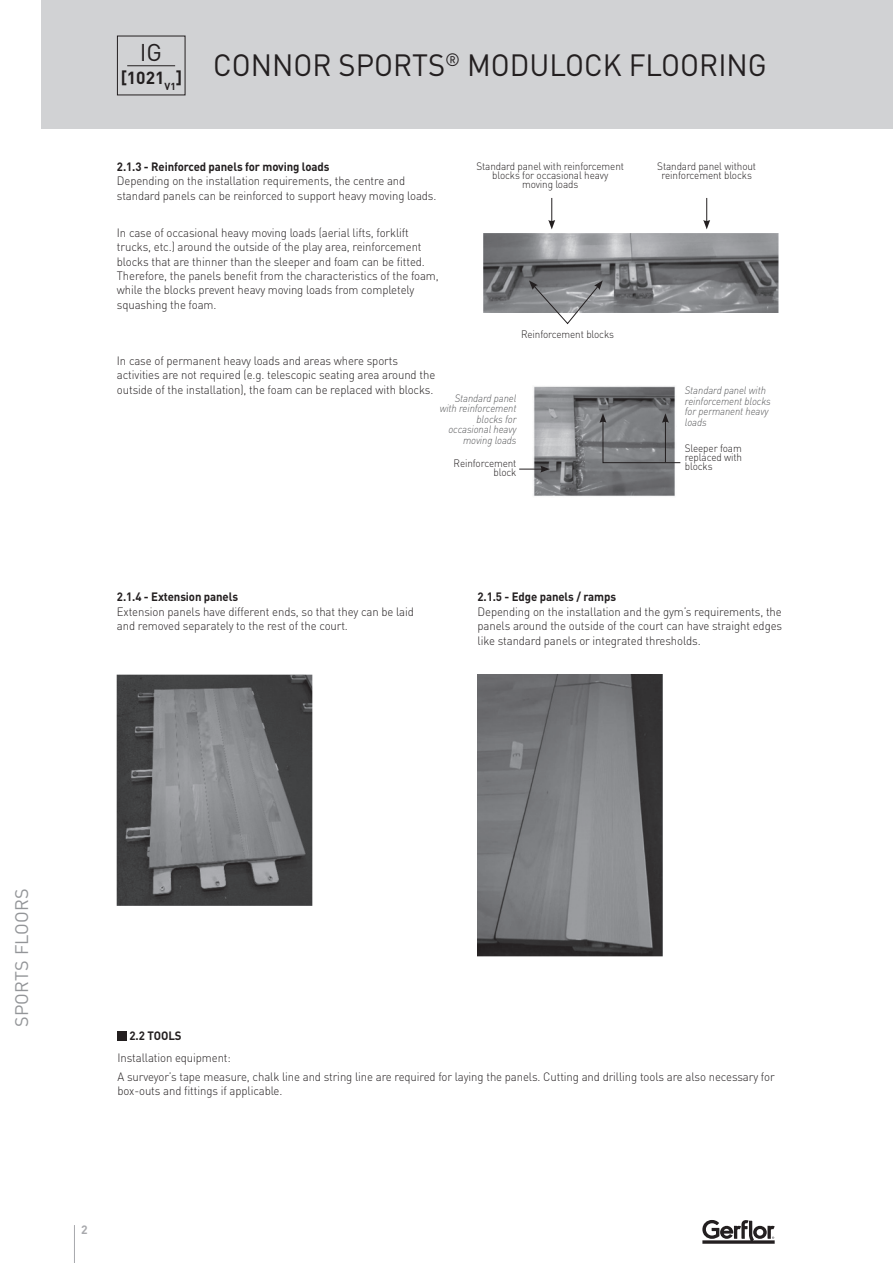
<style>
.page{position:relative;width:893px;height:1263px;background:#fff}
.page>*{position:absolute;margin:0;border:0;box-sizing:border-box;transform-origin:0 0}
.t1{font:30.45px "DIN Pro";color:#231f20;scale:.96 1}
.t2{font:24px "DIN Pro";color:#231f20}
.t3{font:18px "DIN Pro";letter-spacing:.01em;color:#939598}
.t4{font:700 17.25px "DIN Pro";color:#231f20}
.t5{font:300 12px/14.4px "DIN Pro";letter-spacing:-.01em;color:#231f20;scale:.95 1}
.t6{font:700 12px "DIN Pro";letter-spacing:-.01em;color:#231f20;scale:.95 1}
.t7{font:700 12px "DIN Pro";color:#a8a9ad}
.t8{font:300 10.65px/9px "DIN Pro";letter-spacing:-.01em;color:#231f20;text-align:center;scale:.93 1}
.t9{font:italic 300 10.65px/10.5px "DIN Pro";letter-spacing:-.01em;color:#57585a;scale:.93 1}
</style>
<div class="page">
<img style="left:533px;top:386px;width:144px;height:110px">
<svg style="left:519px;top:466px;width:31px;height:7px"></svg>
<img style="left:117px;top:674px;width:196px;height:231px">
<img style="left:478px;top:674px;width:185px;height:283px">
<div style="left:118px;top:1031px;width:9px;height:9px;background:#231f20"></div>
<img style="left:483px;top:233px;width:295px;height:79px">
<svg style="left:703px;top:198px;width:7px;height:31px"></svg>
<svg style="left:548px;top:198px;width:7px;height:31px"></svg>
<svg style="left:529px;top:280px;width:74px;height:45px"></svg>
<svg style="left:599px;top:413px;width:82px;height:50px;background:#828386"></svg>
<hr style="left:74px;top:1225px;width:1px;height:38px;background:#a8a9ad">
<div style="left:42px;top:0;width:851px;height:129px;background:#d1d2d4"></div>
<svg style="left:702px;top:1220px;width:73px;height:24px"></svg>
<hr style="left:127px;top:65px;width:48px;height:1px;background:#231f20">
<h2 class="t2" style="left:140px;top:36px;width:24px">IG</h2>
<h3 class="t4" style="left:121px;top:66px;width:63px">[1021<sub>V1</sub>]</h3>
<h1 class="t1" style="left:213px;top:45px;width:578px">CONNOR SPORTS<sup>®</sup> MODULOCK FLOORING</h1>
<p class="t6" style="left:117px;top:158px;width:225px">2.1.3 - Reinforced panels for moving loads</p>
<p class="t5" style="left:117px;top:173px;width:338px">Depending on the installation requirements, the centre and standard panels can be reinforced to support heavy moving loads.</p>
<p class="t5" style="left:117px;top:225px;width:340px">In case of occasional heavy moving loads (aerial lifts, forklift trucks, etc.) around the outside of the play area, reinforcement blocks that are thinner than the sleeper and foam can be fitted.<br>Therefore, the panels benefit from the characteristics of the foam, while the blocks prevent heavy moving loads from completely squashing the foam.</p>
<p class="t8" style="left:476px;top:161px;width:160px">Standard panel with reinforcement blocks for occasional heavy moving loads</p>
<p class="t8" style="left:521px;top:329px;width:102px">Reinforcement blocks</p>
<p class="t5" style="left:117px;top:353px;width:337px">In case of permanent heavy loads and areas where sports activities are not required (e.g. telescopic seating area around the outside of the installation), the foam can be replaced with blocks.</p>
<p class="t9" style="left:440px;top:392px;width:84px;text-align:right">Standard panel with reinforcement blocks for occasional heavy moving loads</p>
<p class="t8" style="left:454px;top:458px;width:69px;text-align:right">Reinforcement block</p>
<p class="t8" style="left:657px;top:161px;width:108px">Standard panel without reinforcement blocks</p>
<p class="t9" style="left:685px;top:384px;width:94px">Standard panel with reinforcement blocks for permanent heavy loads</p>
<p class="t8" style="left:685px;top:443px;width:63px;text-align:justify">Sleeper foam replaced with blocks</p>
<p class="t6" style="left:117px;top:589px;width:129px">2.1.4 - Extension panels</p>
<p class="t5" style="left:117px;top:604px;width:314px">Extension panels have different ends, so that they can be laid and removed separately to the rest of the court.</p>
<p class="t6" style="left:478px;top:589px;width:147px">2.1.5 - Edge panels / ramps</p>
<p class="t5" style="left:478px;top:604px;width:322px;text-align:justify">Depending on the installation and the gym’s requirements, the panels around the outside of the court can have straight edges like standard panels or integrated thresholds.</p>
<h3 class="t3" style="left:10px;top:1027px;width:140px;rotate:-90deg">SPORTS FLOORS</h3>
<p class="t6" style="left:130px;top:1028px;width:56px">2.2 TOOLS</p>
<p class="t5" style="left:118px;top:1048px;width:693px;line-height:18.6px">Installation equipment:<br>A surveyor’s tape measure, chalk line and string line are required for laying the panels. Cutting and drilling tools are also necessary for</p>
<p class="t5" style="left:118px;top:1083px;width:175px">box-outs and fittings if applicable.</p>
<p class="t7" style="left:81px;top:1222px;width:8px">2</p>
</div>
